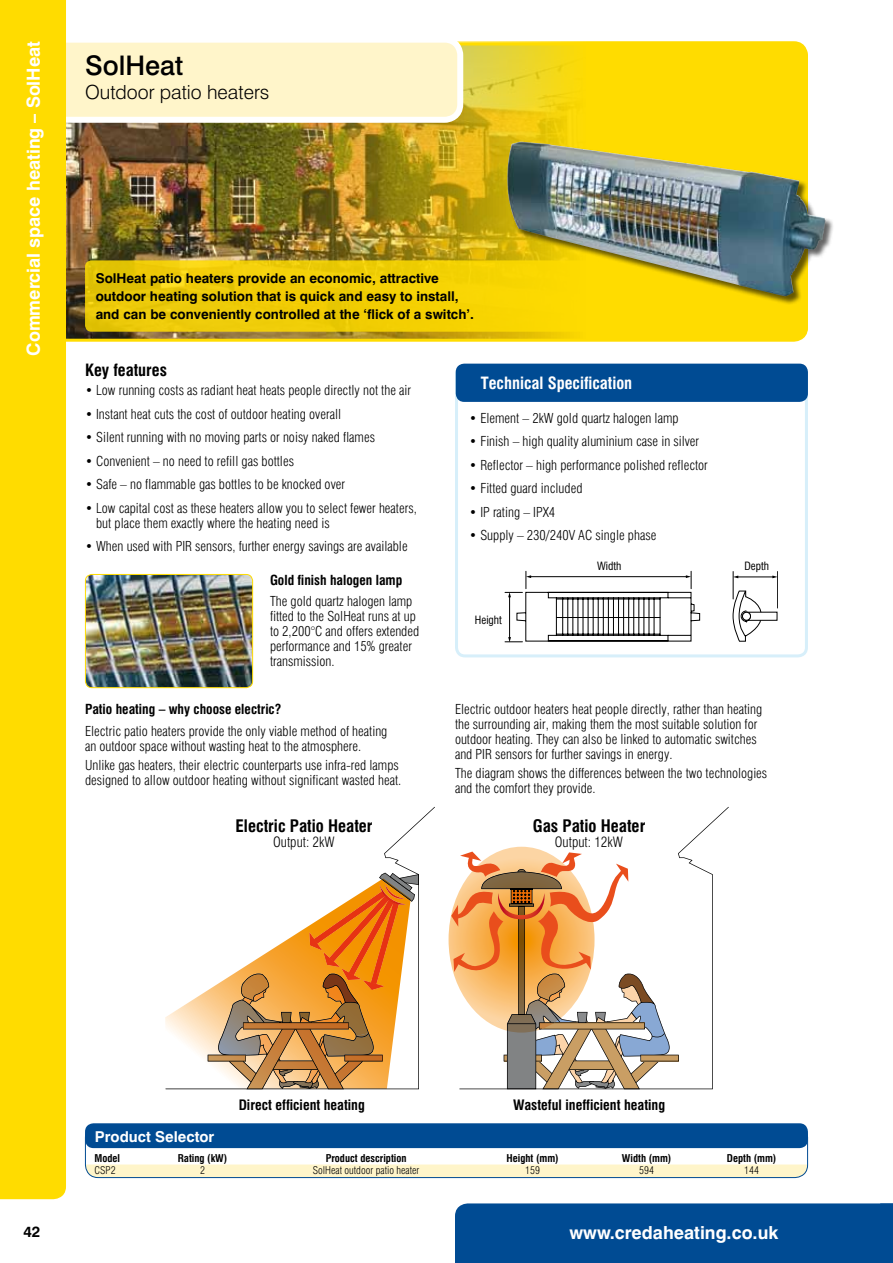
<style>
.page{position:relative;width:893px;height:1263px;background:#fff}
.page>*{position:absolute;margin:0;border:0;box-sizing:border-box;transform-origin:0 0}
.t1{font:500 27px "Swiss 721 BT";color:#000}
.t2{font:300 19.5px "Swiss 721 BT";color:#000}
.t3{font:700 18px "Swiss 721 BT";color:#fff}
.t4{font:700 condensed 16.8px "Swiss 721 BT";color:#000}
.t5{font:700 condensed 16.5px "Swiss 721 BT";color:#fff}
.t6{font:700 condensed 16.5px "Swiss 721 BT";color:#000}
.t7{font:700 15px "Swiss 721 BT";color:#fff}
.t8{font:700 15px "Swiss 721 BT";color:#000}
.t9{font:700 condensed 14.1px "Swiss 721 BT";color:#000}
.t10{font:300 condensed 14.1px "Swiss 721 BT";color:#000}
.t11{font:300 condensed 13.5px/15px "Swiss 721 BT";color:#000}
.t12{font:700 13.5px/18px "Swiss 721 BT";color:#000}
.t13{font:700 condensed 13.5px "Swiss 721 BT";color:#000}
.t14{font:condensed 11.1px "Swiss 721 BT";color:#000}
.t15{font:700 condensed 10.5px "Swiss 721 BT";color:#000}
.t16{font:300 condensed 10.5px "Swiss 721 BT";color:#000}
</style>
<div class="page">
<svg style="left:86px;top:1164px;width:721px;height:14px;background:#fef5cc"></svg>
<div style="left:455px;top:364px;width:353px;height:293px;border:3px solid #d7effa;border-radius:9px"></div>
<div style="left:456px;top:364px;width:352px;height:38px;background:#004b93;border-radius:9px"></div>
<svg style="left:505px;top:571px;width:273px;height:71px"></svg>
<div style="left:455px;top:1203px;width:438px;height:60px;background:#004b93"></div>
<img style="left:85px;top:574px;width:168px;height:114px">
<div style="left:85px;top:574px;width:168px;height:114px;border:1px solid #ffdc00;border-radius:7px"></div>
<div style="left:85px;top:1123px;width:723px;height:25px;background:#004b93;border-radius:9px"></div>
<div style="left:85px;top:1124px;width:723px;height:54px;border:1px solid #004b93;border-radius:13px"></div>
<svg style="left:517px;top:807px;width:212px;height:282px"></svg>
<svg style="left:449px;top:847px;width:230px;height:242px"></svg>
<svg style="left:165px;top:990px;width:43px;height:72px"></svg>
<svg style="left:208px;top:873px;width:211px;height:216px"></svg>
<img style="left:380px;top:885px;width:26px;height:19px">
<img style="left:385px;top:884px;width:20px;height:15px">
<img style="left:66px;top:41px;width:742px;height:299px">
<div style="left:85px;top:260px;width:700px;height:72px;background:linear-gradient(to right,#e8c60a,#ffdf00);border-radius:6px"></div>
<div style="left:507px;top:142px;width:328px;height:163px;background:#000;opacity:.6"></div>
<img style="left:506px;top:142px;width:320px;height:154px">
<svg style="left:66px;top:41px;width:400px;height:85px;background:#faf1c9"></svg>
<div style="left:0;top:0;width:66px;height:1199px;background:#ffdc00"></div>
<h3 class="t3" style="left:22px;top:356px;width:316px;rotate:-90deg">Commercial space heating – SolHeat</h3>
<h1 class="t1" style="left:85px;top:49px;width:100px">SolHeat</h1>
<h2 class="t2" style="left:85px;top:80px;width:186px">Outdoor patio heaters</h2>
<p class="t12" style="left:96px;top:270px;width:380px">SolHeat patio heaters provide an economic, attractive outdoor heating solution that is quick and easy to install, and can be conveniently controlled at the ‘flick of a switch’.</p>
<p class="t6" style="left:85px;top:360px;width:83px">Key features</p>
<p class="t11" style="left:85px;top:383px;width:328px">• Low running costs as radiant heat heats people directly not the air</p>
<p class="t11" style="left:85px;top:406px;width:258px">• Instant heat cuts the cost of outdoor heating overall</p>
<p class="t11" style="left:85px;top:430px;width:291px">• Silent running with no moving parts or noisy naked flames</p>
<p class="t11" style="left:85px;top:453px;width:210px">• Convenient – no need to refill gas bottles</p>
<p class="t11" style="left:85px;top:477px;width:262px">• Safe – no flammable gas bottles to be knocked over</p>
<p class="t11" style="left:96px;top:500px;width:322px;text-indent:-11px">• Low capital cost as these heaters allow you to select fewer heaters, but place them exactly where the heating need is</p>
<p class="t11" style="left:85px;top:539px;width:324px">• When used with PIR sensors, further energy savings are available</p>
<p class="t13" style="left:270px;top:572px;width:134px">Gold finish halogen lamp</p>
<p class="t11" style="left:270px;top:594px;width:151px">The gold quartz halogen lamp fitted to the SolHeat runs at up to 2,200°C and offers extended performance and 15% greater transmission.</p>
<p class="t13" style="left:85px;top:701px;width:198px">Patio heating – why choose electric?</p>
<p class="t11" style="left:85px;top:723px;width:304px">Electric patio heaters provide the only viable method of heating an outdoor space without wasting heat to the atmosphere.</p>
<p class="t11" style="left:85px;top:757px;width:318px">Unlike gas heaters, their electric counterparts use infra-red lamps designed to allow outdoor heating without significant wasted heat.</p>
<p class="t4" style="left:236px;top:816px;width:138px">Electric Patio Heater</p>
<p class="t10" style="left:273px;top:834px;width:63px">Output: 2kW</p>
<p class="t5" style="left:481px;top:373px;width:153px">Technical Specification</p>
<p class="t11" style="left:469px;top:410px;width:211px">• Element – 2kW gold quartz halogen lamp</p>
<p class="t11" style="left:469px;top:434px;width:231px">• Finish – high quality aluminium case in silver</p>
<p class="t11" style="left:469px;top:457px;width:240px">• Reflector – high performance polished reflector</p>
<p class="t11" style="left:469px;top:481px;width:115px">• Fitted guard included</p>
<p class="t11" style="left:469px;top:504px;width:87px">• IP rating – IPX4</p>
<p class="t11" style="left:469px;top:528px;width:189px">• Supply – 230/240V AC single phase</p>
<p class="t14" style="left:597px;top:559px;width:26px">Width</p>
<p class="t14" style="left:744px;top:560px;width:26px">Depth</p>
<p class="t14" style="left:475px;top:613px;width:28px">Height</p>
<p class="t11" style="left:455px;top:701px;width:309px">Electric outdoor heaters heat people directly, rather than heating the surrounding air, making them the most suitable solution for outdoor heating. They can also be linked to automatic switches and PIR sensors for further savings in energy.</p>
<p class="t11" style="left:455px;top:765px;width:314px">The diagram shows the differences between the two technologies and the comfort they provide.</p>
<p class="t4" style="left:533px;top:816px;width:114px">Gas Patio Heater</p>
<p class="t10" style="left:555px;top:834px;width:70px">Output: 12kW</p>
<p class="t8" style="left:23px;top:1222px;width:19px">42</p>
<p class="t7" style="left:95px;top:1127px;width:121px">Product Selector</p>
<p class="t9" style="left:239px;top:1097px;width:128px">Direct efficient heating</p>
<p class="t9" style="left:513px;top:1097px;width:154px">Wasteful inefficient heating</p>
<p class="t15" style="left:95px;top:1151px;width:27px">Model</p>
<p class="t15" style="left:178px;top:1151px;width:51px">Rating (kW)</p>
<p class="t15" style="left:326px;top:1151px;width:82px">Product description</p>
<p class="t15" style="left:507px;top:1151px;width:54px">Height (mm)</p>
<p class="t15" style="left:622px;top:1151px;width:51px">Width (mm)</p>
<p class="t15" style="left:727px;top:1151px;width:51px">Depth (mm)</p>
<p class="t16" style="left:95px;top:1164px;width:23px">CSP2</p>
<p class="t16" style="left:200px;top:1164px;width:6px">2</p>
<p class="t16" style="left:313px;top:1164px;width:108px">SolHeat outdoor patio heater</p>
<p class="t16" style="left:525px;top:1164px;width:16px">159</p>
<p class="t16" style="left:639px;top:1164px;width:16px">594</p>
<p class="t16" style="left:744px;top:1164px;width:16px">144</p>
<h3 class="t3" style="left:569px;top:1222px;width:210px">www.credaheating.co.uk</h3>
</div>
